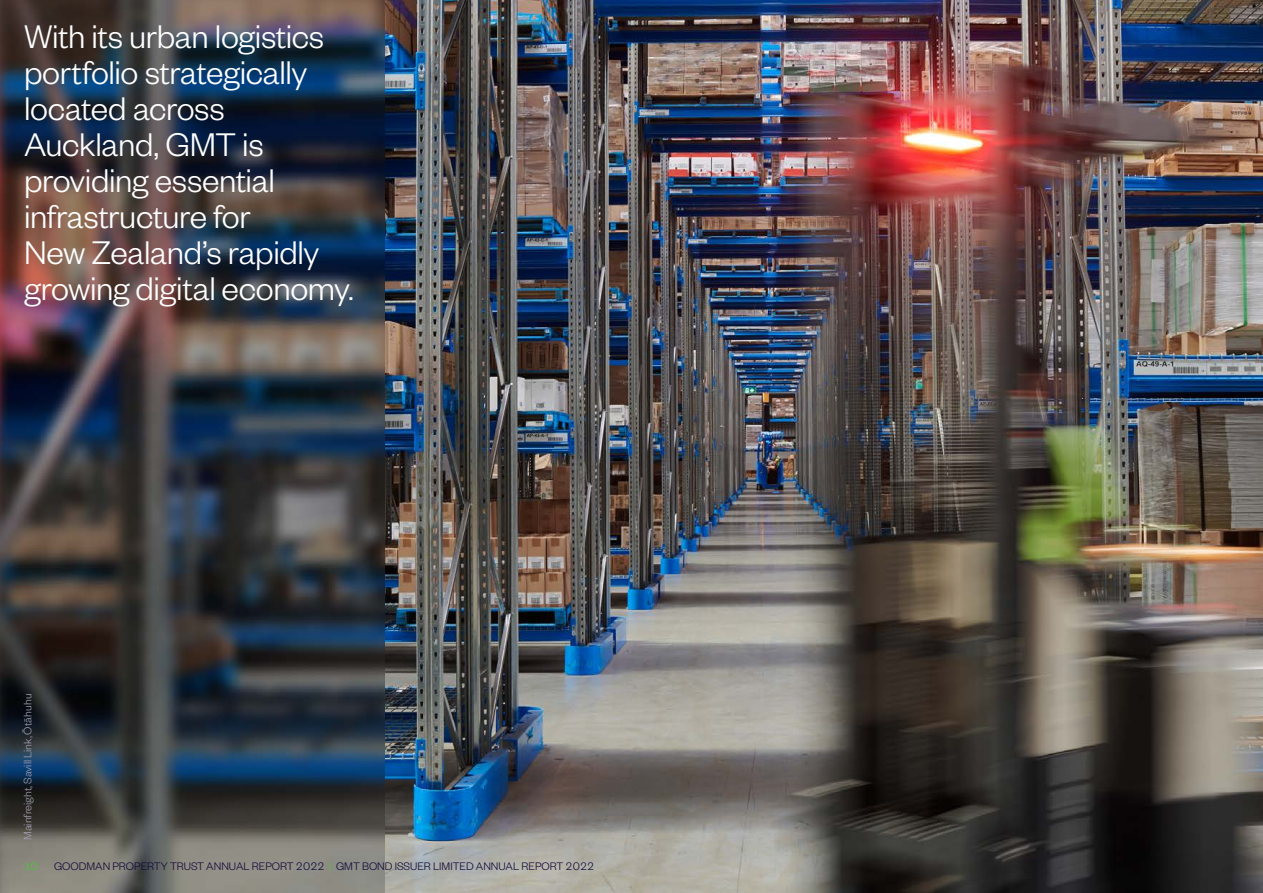
<style>
.page{position:relative;width:1263px;height:893px;background:#fff}
.page>*{position:absolute;margin:0;border:0;box-sizing:border-box;transform-origin:0 0}
.Statement_24pt{font:300 36px/36px "Founders Grotesk";letter-spacing:-.015em;color:#fff}
.t1{font:300 12px "Founders Grotesk";color:#140b39}
.Caption_Founders{font:300 12px "Founders Grotesk";color:#a19eb0}
.t2{font:12px "Founders Grotesk";color:#58b946}
</style>
<div class="page">
<img style="left:384px;top:0;width:879px;height:893px">
<img style="left:0;top:0;width:384px;height:893px">
<p class="Statement_24pt" style="left:24px;top:17px;width:332px">With its urban logistics portfolio strategically located across<br>Auckland, GMT is providing essential infrastructure for<br>New Zealand’s rapidly growing digital economy.</p>
<p class="Caption_Founders" style="left:20px;top:840px;width:148px;rotate:-90deg">Mainfreight, Savill Link, Ōtāhuhu</p>
<p class="t2" style="left:24px;top:859px;width:15px">10</p>
<p class="t1" style="left:54px;top:859px;width:542px">GOODMAN PROPERTY TRUST ANNUAL REPORT 2022 GMT BOND ISSUER LIMITED ANNUAL REPORT 2022</p>
</div>
